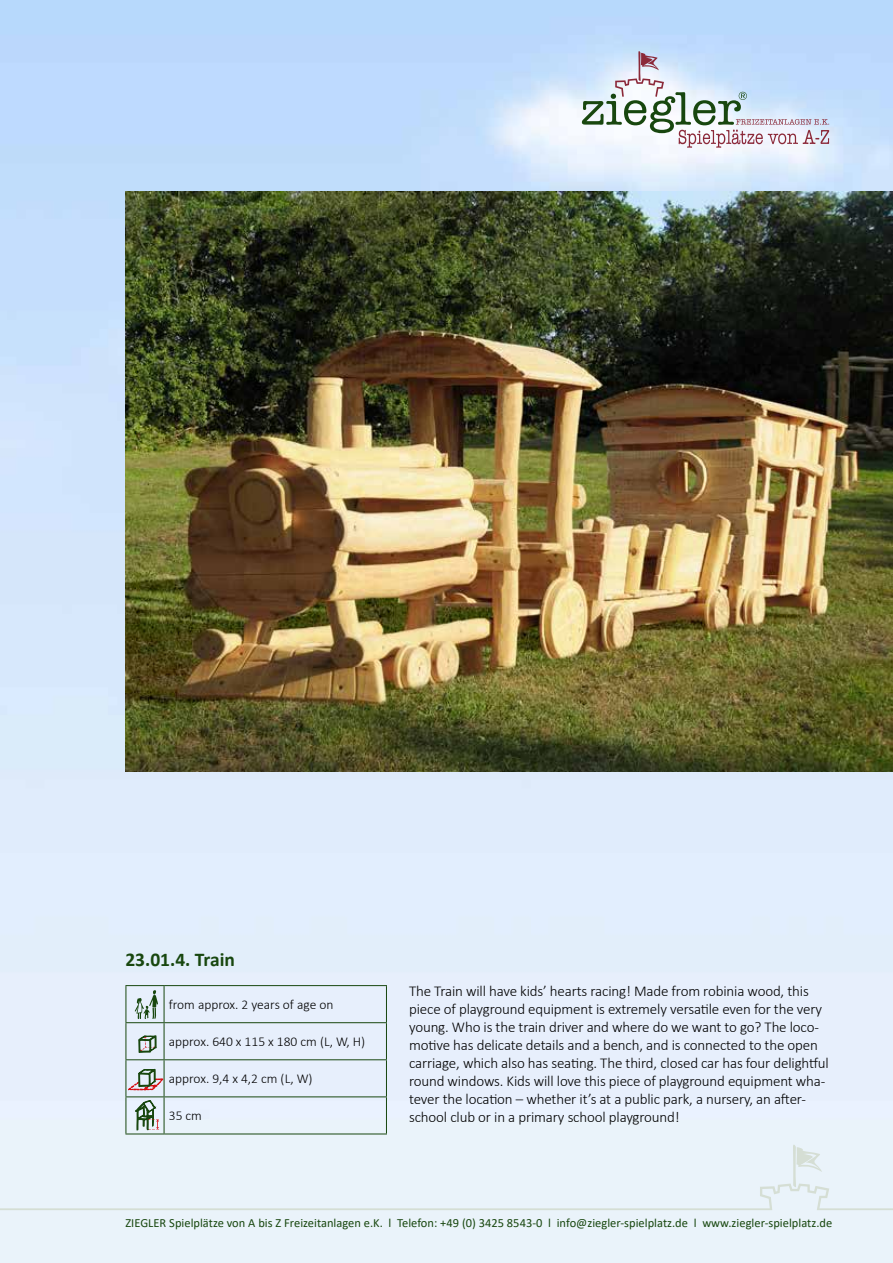
<style>
.page{position:relative;width:893px;height:1263px;background:#fff}
.page>*{position:absolute;margin:0;border:0;box-sizing:border-box;transform-origin:0 0}
.t1{font:700 19.5px "Calibri";color:#18470f}
.t2{font:300 15px/18px "Calibri";letter-spacing:-.01em;color:#000}
.t3{font:300 13.5px "Calibri";color:#000}
.t4{font:12.45px "Calibri";color:#18470f}
</style>
<div class="page">
<img style="left:0;top:0;width:893px;height:1263px">
<div style="left:0;top:1143px;width:893px;height:67px;background:#eaf3fa"></div>
<svg style="left:582px;top:50px;width:247px;height:98px"></svg>
<hr style="left:164px;top:986px;width:1px;height:36px;background:#18470f">
<hr style="left:164px;top:1023px;width:1px;height:36px;background:#18470f">
<hr style="left:164px;top:1060px;width:1px;height:36px;background:#18470f">
<hr style="left:164px;top:1097px;width:1px;height:36px;background:#18470f">
<hr style="left:125px;top:985px;width:39px;height:1px;background:#18470f">
<hr style="left:125px;top:986px;width:1px;height:36px;background:#18470f">
<hr style="left:164px;top:985px;width:223px;height:1px;background:#18470f">
<hr style="left:386px;top:986px;width:1px;height:36px;background:#18470f">
<hr style="left:125px;top:1022px;width:39px;height:1px;background:#18470f">
<hr style="left:125px;top:1023px;width:1px;height:36px;background:#18470f">
<hr style="left:164px;top:1022px;width:223px;height:1px;background:#18470f">
<hr style="left:386px;top:1023px;width:1px;height:36px;background:#18470f">
<hr style="left:125px;top:1059px;width:39px;height:1px;background:#18470f">
<hr style="left:125px;top:1060px;width:1px;height:36px;background:#18470f">
<hr style="left:164px;top:1059px;width:223px;height:1px;background:#18470f">
<hr style="left:386px;top:1060px;width:1px;height:36px;background:#18470f">
<hr style="left:125px;top:1096px;width:39px;height:1px;background:#18470f">
<hr style="left:125px;top:1097px;width:1px;height:36px;background:#18470f">
<hr style="left:164px;top:1096px;width:223px;height:1px;background:#18470f">
<hr style="left:386px;top:1097px;width:1px;height:36px;background:#18470f">
<hr style="left:125px;top:1133px;width:39px;height:1px;background:#18470f">
<hr style="left:164px;top:1133px;width:223px;height:1px;background:#18470f">
<svg style="left:135px;top:1100px;width:24px;height:30px"></svg>
<svg style="left:139px;top:1035px;width:18px;height:24px"></svg>
<svg style="left:128px;top:1069px;width:35px;height:21px"></svg>
<svg style="left:135px;top:990px;width:23px;height:29px"></svg>
<img style="left:125px;top:191px;width:768px;height:580px">
<h1 class="t1" style="left:125px;top:946px;width:111px">23.01.4. Train</h1>
<p class="t3" style="left:169px;top:996px;width:166px">from approx. 2 years of age on</p>
<p class="t3" style="left:169px;top:1033px;width:198px">approx. 640 x 115 x 180 cm (L, W, H)</p>
<p class="t3" style="left:169px;top:1070px;width:145px">approx. 9,4 x 4,2 cm (L, W)</p>
<p class="t3" style="left:169px;top:1107px;width:35px">35 cm</p>
<p class="t2" style="left:409px;top:982px;width:421px">The Train will have kids’ hearts racing! Made from robinia wood, this piece of playground equipment is extremely versatile even for the very young. Who is the train driver and where do we want to go? The loco&shy;motive has delicate details and a bench, and is connected to the open carriage, which also has seating. The third, closed car has four delightful round windows. Kids will love this piece of playground equipment wha&shy;tever the location – whether it’s at a public park, a nursery, an after&shy;school club or in a primary school playground!</p>
<p class="t4" style="left:125px;top:1214px;width:708px">ZIEGLER Spielplätze von A bis Z Freizeitanlagen e.K. l Telefon: +49 (0) 3425 8543-0 l info@ziegler-spielplatz.de l www.ziegler-spielplatz.de</p>
</div>
